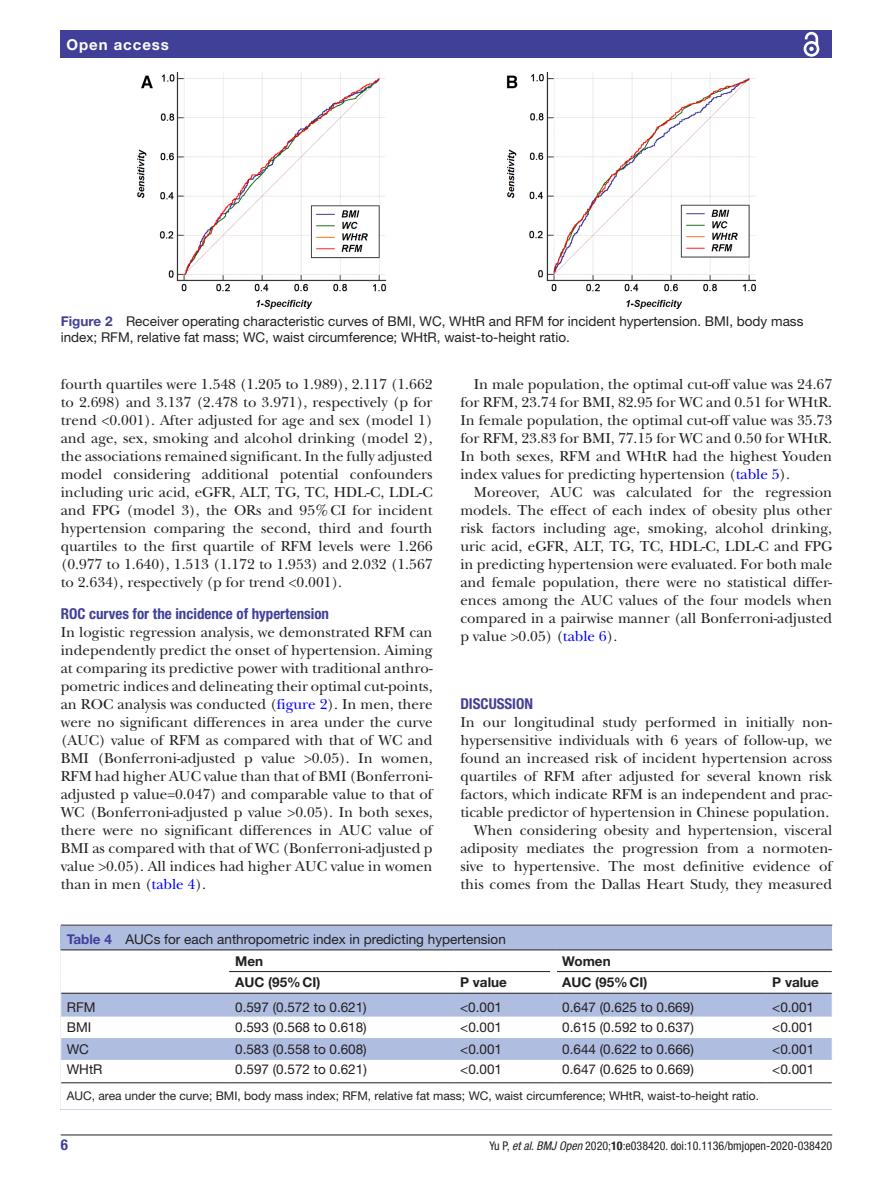
<style>
.page{position:relative;width:893px;height:1191px;background:#fff}
.page>*{position:absolute;margin:0;border:0;box-sizing:border-box;transform-origin:0 0}
.t1{font:15px/18px "New Baskerville";color:#231f20;text-align:justify}
.t2{font:700 condensed 15px "Helvetica Neue LT Std";color:#414099}
.t3{font:700 15px "Helvetica Neue LT Std";letter-spacing:.065em;color:#fff}
.t4{font:13.5px/16.2px "Helvetica Neue LT Std";color:#231f20}
.t5{font:700 13.5px "Helvetica Neue LT Std";color:#231f20}
.t6{font:12px "Helvetica Neue LT Std";color:#231f20}
.t7{font:condensed 12px "Helvetica Neue LT Std";color:#231f20}
.s1{font-weight:700;color:#414099}
.s2{color:#00f}
.s3{font-weight:700}
.s4{font-style:italic}
</style>
<div class="page">
<hr style="left:61px;top:1134px;width:771px;height:1px;background:#231f20">
<div style="left:61px;top:31px;width:771px;height:27px;background:#414099"></div>
<svg style="left:803px;top:31px;width:17px;height:26px"></svg>
<img style="left:138px;top:73px;width:617px;height:235px">
<div style="left:61px;top:925px;width:771px;height:184px;background:#afbde1"></div>
<hr style="left:61px;top:924px;width:771px;height:1px;background:#231f20">
<div style="left:61px;top:950px;width:771px;height:159px;background:#fff"></div>
<svg style="left:61px;top:993px;width:771px;height:66px"></svg>
<hr style="left:61px;top:992px;width:168px;height:1px;background:#231f20">
<hr style="left:61px;top:949px;width:168px;height:1px;background:#231f20">
<hr style="left:229px;top:949px;width:225px;height:1px;background:#231f20">
<hr style="left:454px;top:949px;width:102px;height:1px;background:#231f20">
<hr style="left:556px;top:949px;width:210px;height:1px;background:#231f20">
<hr style="left:766px;top:949px;width:66px;height:1px;background:#231f20">
<hr style="left:229px;top:971px;width:225px;height:1px;background:#231f20">
<hr style="left:229px;top:992px;width:225px;height:1px;background:#231f20">
<hr style="left:454px;top:971px;width:102px;height:1px;background:#231f20">
<hr style="left:454px;top:992px;width:102px;height:1px;background:#231f20">
<hr style="left:556px;top:971px;width:210px;height:1px;background:#231f20">
<hr style="left:556px;top:992px;width:210px;height:1px;background:#231f20">
<hr style="left:766px;top:971px;width:66px;height:1px;background:#231f20">
<hr style="left:766px;top:992px;width:66px;height:1px;background:#231f20">
<hr style="left:229px;top:1082px;width:225px;height:1px;background:#231f20">
<hr style="left:454px;top:1082px;width:102px;height:1px;background:#231f20">
<hr style="left:556px;top:1082px;width:210px;height:1px;background:#231f20">
<hr style="left:766px;top:1082px;width:66px;height:1px;background:#231f20">
<hr style="left:61px;top:1082px;width:168px;height:1px;background:#231f20">
<svg style="left:60px;top:950px;width:1px;height:159px"></svg>
<hr style="left:67px;top:1099px;width:765px;height:2px;background:#fff">
<svg style="left:550px;top:969px;width:6px;height:4px"></svg>
<p class="t3" style="left:66px;top:35px;width:104px">Open access</p>
<p class="t4" style="left:61px;top:313px;width:744px"><span class="s1">Figure 2</span> Receiver operating characteristic curves of BMI, WC, WHtR and RFM for incident hypertension. BMI, body mass index; RFM, relative fat mass; WC, waist circumference; WHtR, waist-to-height ratio.</p>
<p class="t1" style="left:61px;top:375px;width:373px">fourth quartiles were 1.548 (1.205 to 1.989), 2.117 (1.662 to 2.698) and 3.137 (2.478 to 3.971), respectively (p for trend &lt;0.001). After adjusted for age and sex (model 1) and age, sex, smoking and alcohol drinking (model 2), the associations remained significant. In the fully adjusted model considering additional potential confounders including uric acid, eGFR, ALT, TG, TC, HDL-C, LDL-C and FPG (model 3), the ORs and 95%CI for incident hypertension comparing the second, third and fourth quartiles to the first quartile of RFM levels were 1.266 (0.977 to 1.640), 1.513 (1.172 to 1.953) and 2.032 (1.567 to 2.634), respectively (p for trend &lt;0.001).</p>
<p class="t2" style="left:61px;top:604px;width:270px">ROC curves for the incidence of hypertension</p>
<p class="t1" style="left:61px;top:623px;width:373px">In logistic regression analysis, we demonstrated RFM can independently predict the onset of hypertension. Aiming at comparing its predictive power with traditional anthro&shy;pometric indices and delineating their optimal cut-points, an ROC analysis was conducted (<span class="s2">figure 2</span>). In men, there were no significant differences in area under the curve (AUC) value of RFM as compared with that of WC and BMI (Bonferroni-adjusted p value &gt;0.05). In women, RFM had higher AUC value than that of BMI (Bonferroni&shy;adjusted p value=0.047) and comparable value to that of WC (Bonferroni-adjusted p value &gt;0.05). In both sexes, there were no significant differences in AUC value of BMI as compared with that of WC (Bonferroni-adjusted p value &gt;0.05). All indices had higher AUC value in women than in men (<span class="s2">table 4</span>).</p>
<p class="t1" style="left:460px;top:375px;width:373px;text-indent:13px">In male population, the optimal cut-off value was 24.67 for RFM, 23.74 for BMI, 82.95 for WC and 0.51 for WHtR.<br>In female population, the optimal cut-off value was 35.73 for RFM, 23.83 for BMI, 77.15 for WC and 0.50 for WHtR.<br>In both sexes, RFM and WHtR had the highest Youden index values for predicting hypertension (<span class="s2">table 5</span>).</p>
<p class="t1" style="left:460px;top:483px;width:373px;text-indent:14px">Moreover, AUC was calculated for the regression models. The effect of each index of obesity plus other risk factors including age, smoking, alcohol drinking, uric acid, eGFR, ALT, TG, TC, HDL-C, LDL-C and FPG in predicting hypertension were evaluated. For both male and female population, there were no statistical differ&shy;ences among the AUC values of the four models when compared in a pairwise manner (all Bonferroni-adjusted p value &gt;0.05) (<span class="s2">table 6</span>).</p>
<p class="t2" style="left:460px;top:694px;width:74px">DISCUSSION</p>
<p class="t1" style="left:460px;top:713px;width:373px;text-align:right">In our longitudinal study performed in initially non&shy;hypersensitive individuals with 6 years of follow-up, we found an increased risk of incident hypertension across quartiles of RFM after adjusted for several known risk factors, which indicate RFM is an independent and prac&shy;ticable predictor of hypertension in Chinese population.<br>When considering obesity and hypertension, visceral adiposity mediates the progression from a normoten&shy;sive to hypertensive. The most definitive evidence of this comes from the Dallas Heart Study, they measured</p>
<p class="t4" style="left:235px;top:927px;width:272px;line-height:22px;text-indent:-168px"><span class="s1">Table 4</span> AUCs for each anthropometric index in predicting hypertension<br><span class="s3">Men</span></p>
<p class="t5" style="left:562px;top:952px;width:50px">Women</p>
<p class="t5" style="left:235px;top:974px;width:87px">AUC (95%CI)</p>
<p class="t5" style="left:460px;top:974px;width:48px">P value</p>
<p class="t5" style="left:562px;top:974px;width:87px">AUC (95%CI)</p>
<p class="t5" style="left:772px;top:974px;width:48px">P value</p>
<p class="t4" style="left:67px;top:998px;width:30px">RFM</p>
<p class="t4" style="left:235px;top:998px;width:133px">0.597 (0.572 to 0.621)</p>
<p class="t4" style="left:460px;top:998px;width:43px">&lt;0.001</p>
<p class="t4" style="left:562px;top:998px;width:133px">0.647 (0.625 to 0.669)</p>
<p class="t4" style="left:772px;top:998px;width:43px">&lt;0.001</p>
<p class="t4" style="left:67px;top:1019px;width:26px">BMI</p>
<p class="t4" style="left:235px;top:1019px;width:133px">0.593 (0.568 to 0.618)</p>
<p class="t4" style="left:460px;top:1019px;width:43px">&lt;0.001</p>
<p class="t4" style="left:562px;top:1019px;width:133px">0.615 (0.592 to 0.637)</p>
<p class="t4" style="left:772px;top:1019px;width:43px">&lt;0.001</p>
<p class="t4" style="left:67px;top:1040px;width:24px">WC</p>
<p class="t4" style="left:235px;top:1040px;width:133px">0.583 (0.558 to 0.608)</p>
<p class="t4" style="left:460px;top:1040px;width:43px">&lt;0.001</p>
<p class="t4" style="left:562px;top:1040px;width:133px">0.644 (0.622 to 0.666)</p>
<p class="t4" style="left:772px;top:1040px;width:43px">&lt;0.001</p>
<p class="t4" style="left:67px;top:1060px;width:37px">WHtR</p>
<p class="t4" style="left:235px;top:1060px;width:133px">0.597 (0.572 to 0.621)</p>
<p class="t4" style="left:460px;top:1060px;width:43px">&lt;0.001</p>
<p class="t4" style="left:562px;top:1060px;width:133px">0.647 (0.625 to 0.669)</p>
<p class="t4" style="left:772px;top:1060px;width:43px">&lt;0.001</p>
<p class="t6" style="left:67px;top:1089px;width:694px">AUC, area under the curve; BMI, body mass index; RFM, relative fat mass; WC, waist circumference; WHtR, waist-to-height ratio.</p>
<p class="t2" style="left:61px;top:1135px;width:9px">6</p>
<p class="t7" style="left:489px;top:1138px;width:344px">Yu P, <span class="s4">et al</span>. <span class="s4">BMJ Open</span> 2020;<span class="s3">10</span>:e038420. doi:10.1136/bmjopen-2020-038420</p>
</div>
